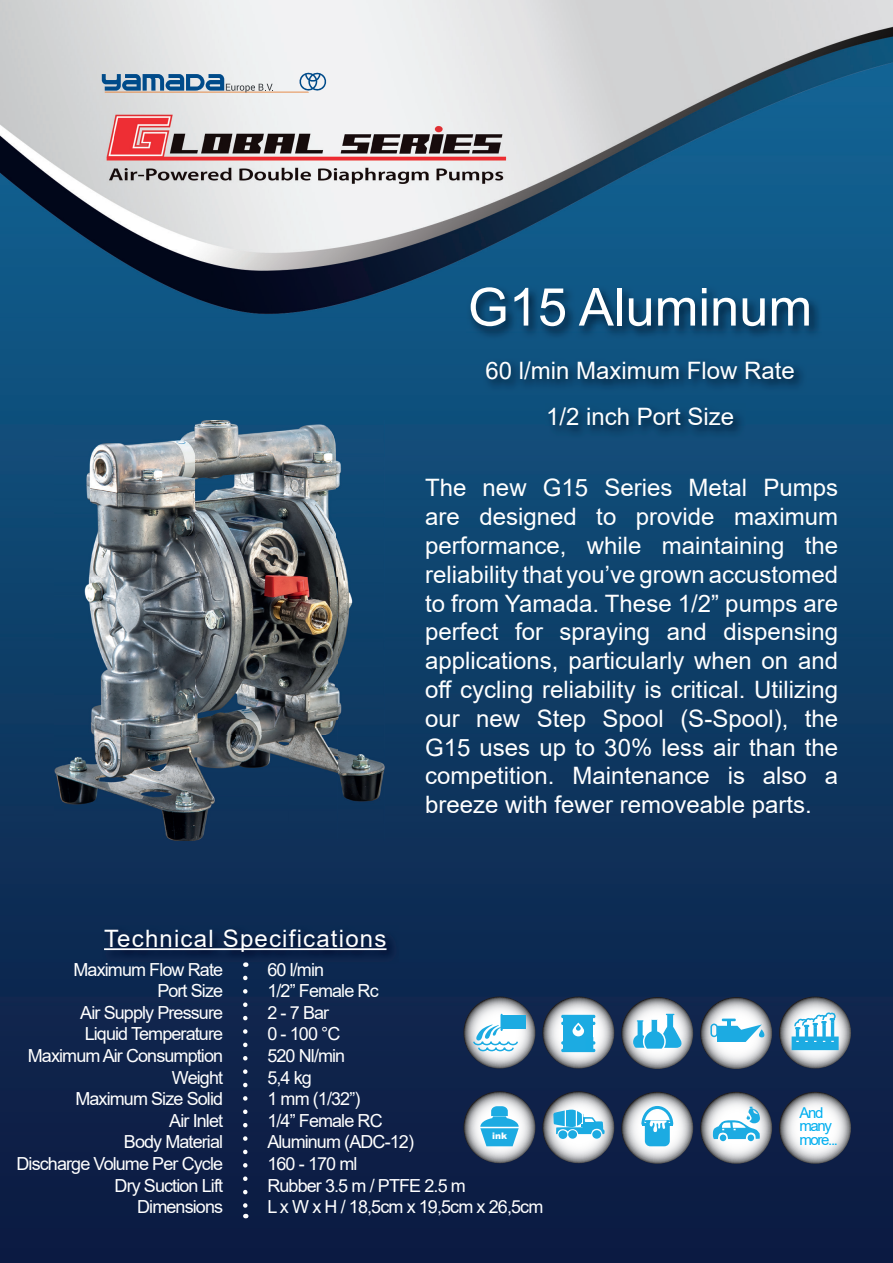
<style>
.page{position:relative;width:893px;height:1263px;background:#fff}
.page>*{position:absolute;margin:0;border:0;box-sizing:border-box;transform-origin:0 0}
.t1{font:52.5px "Arial";color:#fff}
.t2{font:24px/28.8px "Arial";color:#fff;text-align:justify}
.t3{font:24px "Arial";letter-spacing:.05em;color:#fff}
.t4{font:18px/21.6px "Arial";letter-spacing:-.05em;color:#fff;text-align:right}
.t5{font:15px/13.5px "Arial";letter-spacing:-.09em;color:#00aeef}
.t6{font:900 9px "Arial";color:#fff}
</style>
<div class="page">
<img style="left:0;top:0;width:893px;height:1263px">
<img style="left:483px;top:358px;width:324px;height:34px">
<img style="left:467px;top:285px;width:355px;height:56px">
<img style="left:545px;top:404px;width:201px;height:34px">
<img style="left:101px;top:925px;width:298px;height:39px">
<hr style="left:104px;top:948px;width:282px;height:2px;background:#fff">
<svg style="left:243px;top:978px;width:5px;height:240px"></svg>
<img style="left:55px;top:420px;width:329px;height:421px">
<img style="left:102px;top:114px;width:424px;height:74px">
<svg style="left:102px;top:73px;width:224px;height:20px"></svg>
<svg style="left:544px;top:998px;width:69px;height:69px"></svg>
<div style="left:542px;top:996px;width:72px;height:72px;border:3px solid #fff;border-radius:50%"></div>
<hr style="left:561px;top:1015px;width:34px;height:3px;background:#1cabe2;border-radius:2px">
<hr style="left:561px;top:1022px;width:34px;height:3px;background:#1cabe2;border-radius:2px">
<hr style="left:561px;top:1041px;width:34px;height:3px;background:#1cabe2;border-radius:2px">
<hr style="left:561px;top:1049px;width:34px;height:3px;background:#1cabe2;border-radius:2px">
<div style="left:563px;top:1015px;width:30px;height:35px;background:#1cabe2"></div>
<svg style="left:572px;top:1023px;width:12px;height:13px"></svg>
<svg style="left:576px;top:1025px;width:5px;height:6px"></svg>
<svg style="left:465px;top:998px;width:69px;height:69px"></svg>
<div style="left:463px;top:996px;width:72px;height:72px;border:3px solid #fff;border-radius:50%"></div>
<div style="left:502px;top:1016px;width:24px;height:13px;background:#1cabe2"></div>
<svg style="left:472px;top:1014px;width:47px;height:38px"></svg>
<svg style="left:623px;top:998px;width:69px;height:69px;background:#bfc0c3"></svg>
<div style="left:621px;top:997px;width:72px;height:72px;border:3px solid #fff;border-radius:50%"></div>
<svg style="left:633px;top:1014px;width:50px;height:37px"></svg>
<svg style="left:623px;top:1093px;width:69px;height:69px"></svg>
<div style="left:621px;top:1092px;width:72px;height:72px;border:3px solid #fff;border-radius:50%"></div>
<div style="left:645px;top:1120px;width:25px;height:26px;background:#1cabe2;border-radius:5px"></div>
<svg style="left:640px;top:1104px;width:35px;height:28px"></svg>
<svg style="left:702px;top:1093px;width:69px;height:69px"></svg>
<div style="left:700px;top:1092px;width:72px;height:72px;border:3px solid #fff;border-radius:50%"></div>
<div style="left:720px;top:1134px;width:6px;height:7px;background:#1cabe2;border-radius:50%"></div>
<div style="left:748px;top:1134px;width:6px;height:7px;background:#1cabe2;border-radius:50%"></div>
<svg style="left:713px;top:1107px;width:47px;height:32px"></svg>
<svg style="left:781px;top:998px;width:69px;height:69px;background:#bec0c3"></svg>
<div style="left:779px;top:996px;width:72px;height:72px;border:3px solid #fff;border-radius:50%"></div>
<svg style="left:792px;top:1011px;width:47px;height:39px"></svg>
<hr style="left:831px;top:1022px;width:3px;height:15px;background:#1cabe2">
<svg style="left:702px;top:998px;width:69px;height:69px"></svg>
<div style="left:700px;top:997px;width:72px;height:72px;border:3px solid #fff;border-radius:50%"></div>
<hr style="left:722px;top:1018px;width:14px;height:3px;background:#1cabe2">
<div style="left:710px;top:1023px;width:8px;height:14px;border:2px solid #1cabe2;border-radius:3px"></div>
<svg style="left:717px;top:1020px;width:48px;height:22px"></svg>
<svg style="left:544px;top:1093px;width:69px;height:69px"></svg>
<div style="left:542px;top:1091px;width:72px;height:72px;border:3px solid #fff;border-radius:50%"></div>
<div style="left:592px;top:1130px;width:9px;height:9px;background:#1cabe2;border-radius:50%"></div>
<div style="left:568px;top:1130px;width:9px;height:9px;background:#1cabe2;border-radius:50%"></div>
<div style="left:558px;top:1130px;width:9px;height:9px;background:#1cabe2;border-radius:50%"></div>
<svg style="left:553px;top:1109px;width:52px;height:25px"></svg>
<svg style="left:465px;top:1093px;width:69px;height:69px"></svg>
<div style="left:463px;top:1091px;width:72px;height:72px;border:3px solid #fff;border-radius:50%"></div>
<svg style="left:480px;top:1106px;width:39px;height:40px"></svg>
<svg style="left:781px;top:1093px;width:69px;height:69px"></svg>
<div style="left:779px;top:1092px;width:72px;height:72px;border:3px solid #fff;border-radius:50%"></div>
<h1 class="t1" style="left:468px;top:271px;width:346px">G15 Aluminum</h1>
<p class="t2" style="left:485px;top:356px;width:311px">60 l/min Maximum Flow Rate</p>
<p class="t2" style="left:546px;top:402px;width:190px">1/2 inch Port Size</p>
<p class="t2" style="left:425px;top:473px;width:415px">The new G15 Series Metal Pumps are designed to provide maximum performance, while maintaining the reliability that you’ve grown accustomed to from Yamada. These 1/2” pumps are perfect for spraying and dispensing applications, particularly when on and off cycling reliability is critical. Utilizing our new Step Spool (S-Spool), the G15 uses up to 30% less air than the competition. Maintenance is also a breeze with fewer removeable parts.</p>
<p class="t3" style="left:104px;top:922px;width:284px">Technical Specifications</p>
<p class="t4" style="left:17px;top:958px;width:208px">Maximum Flow Rate<br>Port Size<br>Air Supply Pressure<br>Liquid Temperature<br>Maximum Air Consumption<br>Weight<br>Maximum Size Solid<br>Air Inlet<br>Body Material<br>Discharge Volume Per Cycle<br>Dry Suction Lift<br>Dimensions</p>
<p class="t4" style="left:267px;top:958px;width:277px;text-align:left">60 l/min<br>1/2” Female Rc<br>2 - 7 Bar<br>0 - 100 °C<br>520 Nl/min<br>5,4 kg<br>1 mm (1/32”)<br>1/4” Female RC<br>Aluminum (ADC-12)<br>160 - 170 ml<br>Rubber 3.5 m / PTFE 2.5 m<br>L x W x H / 18,5cm x 19,5cm x 26,5cm</p>
<p class="t6" style="left:492px;top:1129px;width:17px">ink</p>
<p class="t5" style="left:799px;top:1106px;width:40px">And many more...</p>
</div>
